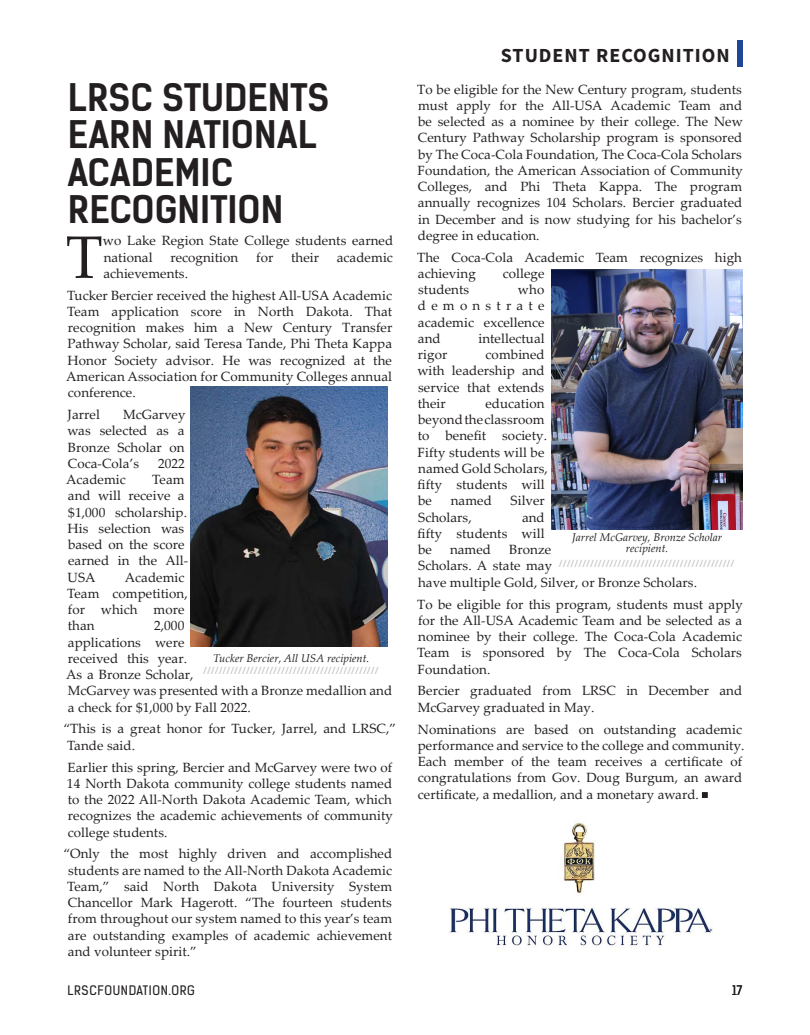
<style>
.page{position:relative;width:810px;height:1035px;background:#fff}
.page>*{position:absolute;margin:0;border:0;box-sizing:border-box;transform-origin:0 0}
.t1{font:60px "Palatino Linotype";color:#231f20}
.t2{font:700 36.25px/37.5px "Kelson Sans";color:#231f20}
.Page_Section_Title{font:700 20px "Source Sans Pro";letter-spacing:.05em;color:#231f20}
.t3{font:13.38px/16.2px "Palatino Linotype";letter-spacing:.005em;color:#231f20}
.t4{font:12.5px "Kelson Sans";letter-spacing:.05em;color:#231f20}
.t5{font:italic 11.25px/11.2px "Palatino Linotype";color:#231f20;text-align:center}
.Page_Body_Text_-_Whi{font:600 10px "Open Sans";color:#c7c8ca}
.s1{font-family:"Source Sans Pro";font-weight:900}
</style>
<div class="page">
<div style="left:737px;top:41px;width:5px;height:27px;background:#1f4598"></div>
<img style="left:191px;top:387px;width:197px;height:259px">
<img style="left:552px;top:270px;width:190px;height:259px">
<img style="left:450px;top:823px;width:263px;height:123px">
<p class="t2" style="left:68px;top:79px;width:264px">LRSC STUDENTS<br>EARN NATIONAL<br>ACADEMIC<br>RECOGNITION</p>
<p class="t1" style="left:66px;top:215px;width:38px">T</p>
<p class="t3" style="left:103px;top:232px;width:292px">wo Lake Region State College students earned national</p>
<p class="t3" style="left:170px;top:248px;width:70px">recognition</p>
<p class="t3" style="left:256px;top:248px;width:19px">for</p>
<p class="t3" style="left:291px;top:248px;width:29px">their</p>
<p class="t3" style="left:337px;top:248px;width:58px">academic</p>
<p class="t3" style="left:103px;top:265px;width:86px">achievements.</p>
<p class="t3" style="left:66px;top:287px;width:328px;text-align:justify">Tucker Bercier received the highest All-USA Academic Team application score in North Dakota. That recognition makes him a New Century Transfer Pathway Scholar, said Teresa Tande, Phi Theta Kappa Honor Society advisor. He was recognized at the American Association for Community Colleges annual conference.</p>
<p class="t3" style="left:68px;top:406px;width:34px">Jarrel</p>
<p class="t3" style="left:67px;top:406px;width:120px;text-align:justify;text-indent:56px">McGarvey was selected as a Bronze Scholar on Coca-Cola’s</p>
<p class="t3" style="left:158px;top:455px;width:28px">2022</p>
<p class="t3" style="left:66px;top:471px;width:61px">Academic</p>
<p class="t3" style="left:68px;top:471px;width:122px;text-indent:85px">Team and will receive a $1,000 scholarship.<br>His selection was based on the score earned in the All-<br>USA</p>
<p class="t3" style="left:67px;top:568px;width:122px;text-indent:58px">Academic<br>Team competition, for which more than</p>
<p class="t3" style="left:66px;top:617px;width:328px;text-indent:88px">2,000<br>applications were<br>received this year.<br>As a Bronze Scholar,<br>McGarvey was presented with a Bronze medallion and a check for $1,000 by Fall 2022.</p>
<p class="t3" style="left:63px;top:720px;width:334px">“This is a great honor for Tucker, Jarrel, and LRSC,”<br>Tande said.</p>
<p class="t3" style="left:67px;top:758px;width:328px;text-align:justify">Earlier this spring, Bercier and McGarvey were two of 14 North Dakota community college students named to the 2022 All-North Dakota Academic Team, which recognizes the academic achievements of community college students.</p>
<p class="t3" style="left:63px;top:845px;width:330px;text-align:justify">“Only the most highly driven and accomplished students are named to the All-North Dakota Academic Team,” said North Dakota University System Chancellor Mark Hagerott. “The fourteen students from throughout our system named to this year’s team are outstanding examples of academic achievement and volunteer spirit.”</p>
<p class="t5" style="left:213px;top:652px;width:158px">Tucker Bercier, All USA recipient.</p>
<p class="Page_Body_Text_-_Whi" style="left:203px;top:664px;width:177px">/////////////////////////////////////////////</p>
<p class="Page_Section_Title" style="left:501px;top:42px;width:230px">STUDENT RECOGNITION</p>
<p class="t3" style="left:417px;top:80px;width:327px;text-align:justify">To be eligible for the New Century program, students must apply for the All-USA Academic Team and be selected as a nominee by their college. The New Century Pathway Scholarship program is sponsored by The Coca-Cola Foundation, The Coca-Cola Scholars Foundation, the American Association of Community Colleges, and Phi Theta Kappa. The program annually recognizes 104 Scholars. Bercier graduated in December and is now studying for his bachelor’s degree in education.</p>
<p class="t3" style="left:417px;top:248px;width:326px">The Coca-Cola Academic Team recognizes high achieving</p>
<p class="t3" style="left:503px;top:265px;width:43px">college</p>
<p class="t3" style="left:418px;top:281px;width:128px;text-align:justify;text-indent:100px">who demonstrate academic excellence and</p>
<p class="t3" style="left:418px;top:281px;width:52px">students</p>
<p class="t3" style="left:478px;top:330px;width:68px">intellectual</p>
<p class="t3" style="left:417px;top:346px;width:129px;text-align:justify;text-indent:68px">combined with leadership and service that extends their</p>
<p class="t3" style="left:418px;top:346px;width:31px">rigor</p>
<p class="t3" style="left:418px;top:395px;width:132px;text-indent:68px">education beyond the classroom to benefit society.<br>Fifty students will be named Gold Scholars, fifty students will be</p>
<p class="t3" style="left:451px;top:492px;width:43px">named</p>
<p class="t3" style="left:511px;top:492px;width:36px">Silver</p>
<p class="t3" style="left:418px;top:508px;width:55px">Scholars,</p>
<p class="t3" style="left:418px;top:508px;width:129px;text-align:justify;text-indent:104px">and fifty students will be</p>
<p class="t5" style="left:572px;top:531px;width:152px">Jarrel McGarvey, Bronze Scholar recipient.</p>
<p class="Page_Body_Text_-_Whi" style="left:559px;top:557px;width:177px">/////////////////////////////////////////////</p>
<p class="t3" style="left:450px;top:541px;width:43px">named</p>
<p class="t3" style="left:418px;top:541px;width:280px;text-indent:91px">Bronze<br>Scholars. A state may<br>have multiple Gold, Silver, or Bronze Scholars.</p>
<p class="t3" style="left:417px;top:595px;width:327px;text-align:justify">To be eligible for this program, students must apply for the All-USA Academic Team and be selected as a nominee by their college. The Coca-Cola Academic Team is sponsored by The Coca-Cola Scholars Foundation.</p>
<p class="t3" style="left:418px;top:682px;width:326px">Bercier graduated from LRSC in December and<br>McGarvey graduated in May.</p>
<p class="t3" style="left:418px;top:720px;width:328px">Nominations are based on outstanding academic performance and service to the college and community.<br>Each member of the team receives a certificate of congratulations from Gov. Doug Burgum, an award certificate, a medallion, and a monetary award. <span class="s1">■</span></p>
<p class="t4" style="left:68px;top:982px;width:129px">LRSCFOUNDATION.ORG</p>
<p class="t4" style="left:732px;top:982px;width:12px">17</p>
</div>
